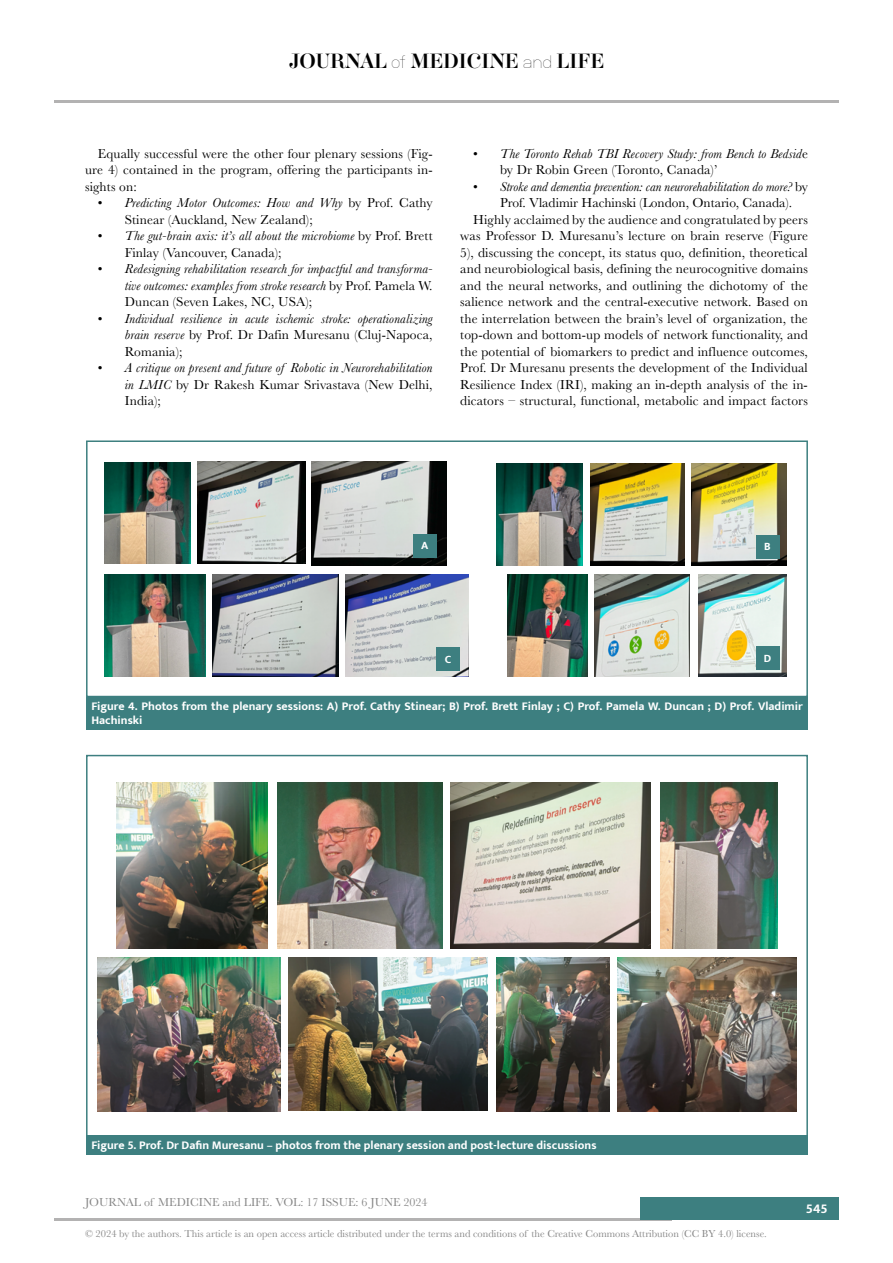
<style>
.page{position:relative;width:893px;height:1263px;background:#fff}
.page>*{position:absolute;margin:0;border:0;box-sizing:border-box;transform-origin:0 0}
.t1{font:18px "Aker Brygge Display";color:#000}
.t2{font:13.5px/16.5px "Baskerville";letter-spacing:.01em;color:#000;text-align:justify}
.t3{font:italic 13.5px/16.5px "Baskerville";letter-spacing:.01em;color:#000;text-align:justify}
.t4{font:700 13.5px "Mukta";color:#fff}
.t5{font:700 12px/14.4px "Mukta";color:#fff}
.t6{font:12px "Baskerville";color:#878787}
.t7{font:700 11.4px "Mukta";color:#fff}
.t8{font:10.5px "Baskerville";color:#878787}
.s1{font-family:"Neubau Grotesk Lei"}
.s2{font-style:italic}
.s3{font-style:normal}
</style>
<div class="page">
<hr style="left:54px;top:100px;width:785px;height:2px;background:#b3b2b2">
<hr style="left:54px;top:1218px;width:618px;height:2px;background:#b3b2b2">
<div style="left:641px;top:1198px;width:198px;height:22px;background:#3d7f80"></div>
<div style="left:86px;top:696px;width:722px;height:34px;background:#3d7f80"></div>
<img style="left:105px;top:462px;width:86px;height:102px">
<img style="left:198px;top:462px;width:108px;height:102px">
<img style="left:311px;top:462px;width:136px;height:103px">
<img style="left:497px;top:463px;width:86px;height:102px">
<img style="left:692px;top:463px;width:94px;height:102px">
<img style="left:590px;top:463px;width:94px;height:102px">
<img style="left:105px;top:575px;width:101px;height:102px">
<img style="left:345px;top:575px;width:123px;height:102px">
<img style="left:213px;top:575px;width:125px;height:102px">
<img style="left:507px;top:575px;width:80px;height:102px">
<img style="left:698px;top:575px;width:88px;height:102px">
<img style="left:594px;top:575px;width:96px;height:102px">
<div style="left:86px;top:440px;width:722px;height:257px;border:2px solid #3d7f80"></div>
<div style="left:86px;top:1135px;width:722px;height:20px;background:#3d7f80"></div>
<img style="left:660px;top:782px;width:117px;height:166px">
<img style="left:288px;top:957px;width:200px;height:154px">
<img style="left:116px;top:782px;width:151px;height:166px">
<img style="left:496px;top:957px;width:114px;height:154px">
<img style="left:98px;top:957px;width:182px;height:154px">
<img style="left:618px;top:957px;width:178px;height:154px">
<img style="left:277px;top:782px;width:165px;height:166px">
<img style="left:451px;top:782px;width:199px;height:166px">
<div style="left:86px;top:755px;width:722px;height:383px;border:2px solid #3d7f80"></div>
<div style="left:413px;top:534px;width:24px;height:23px;background:#3d7f80"></div>
<div style="left:756px;top:535px;width:23px;height:23px;background:#3d7f80"></div>
<div style="left:756px;top:647px;width:23px;height:23px;background:#3d7f80"></div>
<div style="left:437px;top:648px;width:23px;height:23px;background:#3d7f80"></div>
<h1 class="t1" style="left:289px;top:49px;width:317px">JOURNAL <span class="s1">of</span> MEDICINE <span class="s1">and</span> LIFE</h1>
<p class="t2" style="left:85px;top:145px;width:349px;text-indent:13px">Equally successful were the other four plenary sessions (Fig&shy;ure 4) contained in the program, offering the participants in&shy;sights on:</p>
<p class="t2" style="left:125px;top:195px;width:309px;text-indent:-27px">• <span class="s2">Predicting Motor Outcomes: How and Why</span> by Prof. Cathy<br>Stinear (Auckland, New Zealand);</p>
<p class="t3" style="left:125px;top:227px;width:309px;text-indent:-27px"><span class="s3">•</span> The gut-brain axis: it’s all about the microbiome <span class="s3">by Prof. Brett<br>Finlay (Vancouver, Canada);</span></p>
<p class="t3" style="left:125px;top:260px;width:309px;text-indent:-27px"><span class="s3">•</span> Redesigning rehabilitation research for impactful and transforma&shy;tive outcomes: examples from stroke research <span class="s3">by Prof. Pamela W.<br>Duncan (Seven Lakes, NC, USA);</span></p>
<p class="t3" style="left:125px;top:310px;width:309px;text-indent:-27px"><span class="s3">•</span> Individual resilience in acute ischemic stroke: operationalizing brain reserve <span class="s3">by Prof. Dr Dafin Muresanu (Cluj-Napoca, Romania);</span></p>
<p class="t3" style="left:125px;top:359px;width:309px;text-indent:-27px"><span class="s3">•</span> A critique on present and future of Robotic in Neurorehabilitation in LMIC <span class="s3">by Dr Rakesh Kumar Srivastava (New Delhi, India);</span></p>
<p class="t3" style="left:500px;top:145px;width:309px;text-indent:-27px"><span class="s3">•</span> The Toronto Rehab TBI Recovery Study: from Bench to Bedsid<span class="s3">e by Dr Robin Green (Toronto, Canada)’</span></p>
<p class="t3" style="left:473px;top:178px;width:336px"><span class="s3">•</span> Stroke and dementia prevention: can neurorehabilitation do more? <span class="s3">by</span></p>
<p class="t2" style="left:500px;top:195px;width:294px">Prof. Vladimir Hachinski (London, Ontario, Canada).</p>
<p class="t2" style="left:473px;top:211px;width:336px">Highly acclaimed by the audience and congratulated by peers</p>
<p class="t2" style="left:460px;top:228px;width:349px">was Professor D. Muresanu’s lecture on brain reserve (Figure</p>
<p class="t2" style="left:460px;top:244px;width:349px">5), discussing the concept, its status quo, definition, theoretical</p>
<p class="t2" style="left:460px;top:261px;width:349px">and neurobiological basis, defining the neurocognitive domains</p>
<p class="t2" style="left:460px;top:277px;width:349px">and the neural networks, and outlining the dichotomy of the</p>
<p class="t2" style="left:460px;top:294px;width:349px">salience network and the central-executive network. Based on</p>
<p class="t2" style="left:460px;top:310px;width:349px">the interrelation between the brain’s level of organization, the</p>
<p class="t2" style="left:460px;top:327px;width:349px">top-down and bottom-up models of network functionality, and</p>
<p class="t2" style="left:460px;top:343px;width:349px">the potential of biomarkers to predict and influence outcomes,</p>
<p class="t2" style="left:460px;top:360px;width:349px">Prof. Dr Muresanu presents the development of the Individual</p>
<p class="t2" style="left:460px;top:376px;width:349px">Resilience Index (IRI), making an in-depth analysis of the in-</p>
<p class="t2" style="left:460px;top:393px;width:349px">dicators – structural, functional, metabolic and impact factors</p>
<p class="t7" style="left:421px;top:538px;width:9px">A</p>
<p class="t7" style="left:764px;top:539px;width:8px">B</p>
<p class="t7" style="left:445px;top:652px;width:8px">C</p>
<p class="t7" style="left:764px;top:651px;width:9px">D</p>
<p class="t5" style="left:91px;top:698px;width:713px">Figure 4. Photos from the plenary sessions: A) Prof. Cathy Stinear; B) Prof. Brett Finlay ; C) Prof. Pamela W. Duncan ; D) Prof. Vladimir<br>Hachinski</p>
<p class="t5" style="left:91px;top:1137px;width:507px">Figure 5. Prof. Dr Dafin Muresanu – photos from the plenary session and post-lecture discussions</p>
<p class="t6" style="left:85px;top:1195px;width:344px">JOURNAL of MEDICINE and LIFE. VOL: 17 ISSUE: 6 JUNE 2024</p>
<p class="t8" style="left:85px;top:1226px;width:683px">© 2024 by the authors. This article is an open access article distributed under the terms and conditions of the Creative Commons Attribution (CC BY 4.0) license.</p>
<p class="t4" style="left:806px;top:1200px;width:23px">545</p>
</div>
